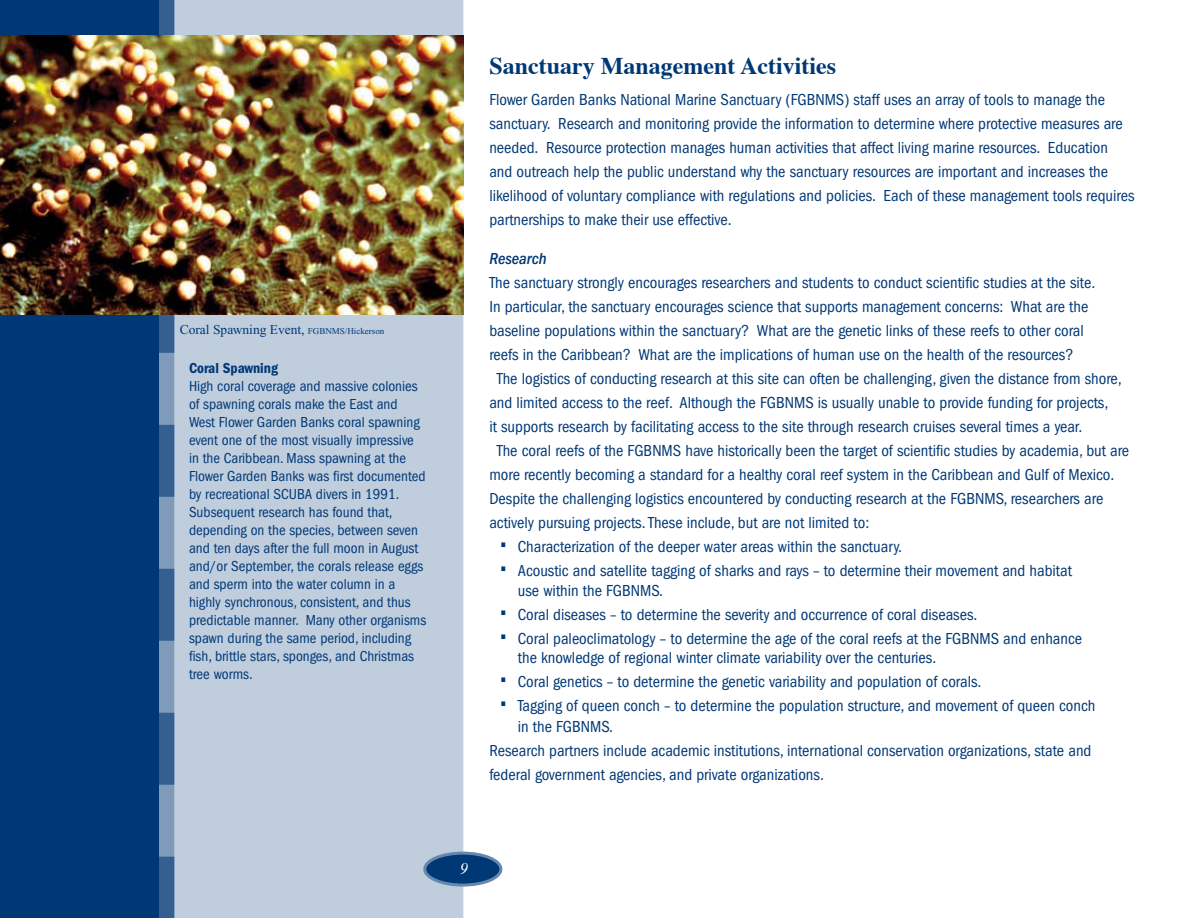
<style>
.page{position:relative;width:1188px;height:918px;background:#fff}
.page>*{position:absolute;margin:0;border:0;box-sizing:border-box;transform-origin:0 0}
.t1{font:700 24px "Times";color:#003876}
.t2{font:condensed 16.5px/24px "Franklin Gothic";color:#003876}
.t3{font:italic 500 condensed 16.5px "Franklin Gothic";color:#003876}
.t4{font:italic 16.5px "Times New Roman";color:#fff}
.t5{font:condensed 15px/18px "Franklin Gothic";color:#003876}
.t6{font:600 condensed 15px "Franklin Gothic";color:#003876}
.t7{font:13.5px "Times New Roman";color:#003876}
.s1{font-size:9px}
.s2{font-size:39px}
</style>
<div class="page">
<div style="left:174px;top:0;width:289px;height:918px;background:#bfcddd"></div>
<div style="left:0;top:0;width:160px;height:918px;background:#003876"></div>
<svg style="left:160px;top:0;width:14px;height:918px;background:#557aa3"></svg>
<div style="left:425px;top:853px;width:76px;height:32px;background:#003876;border-radius:50%"></div>
<div style="left:423px;top:852px;width:79px;height:35px;border:3px solid #6688ad;border-radius:50%"></div>
<img style="left:0;top:36px;width:463px;height:278px">
<p class="t7" style="left:180px;top:322px;width:206px">Coral Spawning Event, <span class="s1">FGBNMS/Hickerson</span></p>
<p class="t6" style="left:189px;top:359px;width:90px">Coral Spawning</p>
<p class="t5" style="left:189px;top:377px;width:239px">High coral coverage and massive colonies of spawning corals make the East and West Flower Garden Banks coral spawning event one of the most visually impressive in the Caribbean. Mass spawning at the Flower Garden Banks was first documented by recreational SCUBA divers in 1991.<br>Subsequent research has found that, depending on the species, between seven and ten days after the full moon in August and/or September, the corals release eggs and sperm into the water column in a highly synchronous, consistent, and thus predictable manner. Many other organisms spawn during the same period, including fish, brittle stars, sponges, and Christmas tree worms.</p>
<h1 class="t1" style="left:489px;top:50px;width:348px">Sanctuary Management Activities</h1>
<p class="t2" style="left:489px;top:88px;width:647px">Flower Garden Banks National Marine Sanctuary (FGBNMS) staff uses an array of tools to manage the sanctuary. Research and monitoring provide the information to determine where protective measures are needed. Resource protection manages human activities that affect living marine resources. Education and outreach help the public understand why the sanctuary resources are important and increases the likelihood of voluntary compliance with regulations and policies. Each of these management tools requires partnerships to make their use effective.</p>
<p class="t3" style="left:489px;top:250px;width:59px">Research</p>
<p class="t2" style="left:489px;top:271px;width:608px">The sanctuary strongly encourages researchers and students to conduct scientific studies at the site.</p>
<p class="t2" style="left:489px;top:295px;width:600px">In particular, the sanctuary encourages science that supports management concerns: What are the</p>
<p class="t2" style="left:489px;top:319px;width:596px">baseline populations within the sanctuary? What are the genetic links of these reefs to other coral</p>
<p class="t2" style="left:489px;top:343px;width:586px">reefs in the Caribbean? What are the implications of human use on the health of the resources?</p>
<p class="t2" style="left:497px;top:367px;width:627px">The logistics of conducting research at this site can often be challenging, given the distance from shore,</p>
<p class="t2" style="left:489px;top:391px;width:620px">and limited access to the reef. Although the FGBNMS is usually unable to provide funding for projects,</p>
<p class="t2" style="left:489px;top:415px;width:595px">it supports research by facilitating access to the site through research cruises several times a year.</p>
<p class="t2" style="left:497px;top:439px;width:634px">The coral reefs of the FGBNMS have historically been the target of scientific studies by academia, but are</p>
<p class="t2" style="left:489px;top:463px;width:627px">more recently becoming a standard for a healthy coral reef system in the Caribbean and Gulf of Mexico.</p>
<p class="t2" style="left:489px;top:487px;width:615px">Despite the challenging logistics encountered by conducting research at the FGBNMS, researchers are</p>
<p class="t2" style="left:489px;top:511px;width:381px">actively pursuing projects. These include, but are not limited to:</p>
<p class="t2" style="left:501px;top:535px;width:402px"><span class="s2">•</span> Characterization of the deeper water areas within the sanctuary.</p>
<p class="t2" style="left:518px;top:561px;width:556px;line-height:19.5px;text-indent:-16px"><span class="s2">•</span> Acoustic and satellite tagging of sharks and rays – to determine their movement and habitat use within the FGBNMS.</p>
<p class="t2" style="left:501px;top:602px;width:478px"><span class="s2">•</span> Coral diseases – to determine the severity and occurrence of coral diseases.</p>
<p class="t2" style="left:518px;top:629px;width:566px;line-height:19.5px;text-indent:-16px"><span class="s2">•</span> Coral paleoclimatology – to determine the age of the coral reefs at the FGBNMS and enhance the knowledge of regional winter climate variability over the centuries.</p>
<p class="t2" style="left:501px;top:670px;width:482px"><span class="s2">•</span> Coral genetics – to determine the genetic variability and population of corals.</p>
<p class="t2" style="left:518px;top:695px;width:579px;line-height:21px;text-indent:-16px"><span class="s2">•</span> Tagging of queen conch – to determine the population structure, and movement of queen conch in the FGBNMS.</p>
<p class="t2" style="left:489px;top:739px;width:604px">Research partners include academic institutions, international conservation organizations, state and federal government agencies, and private organizations.</p>
<p class="t4" style="left:460px;top:860px;width:10px">9</p>
</div>
